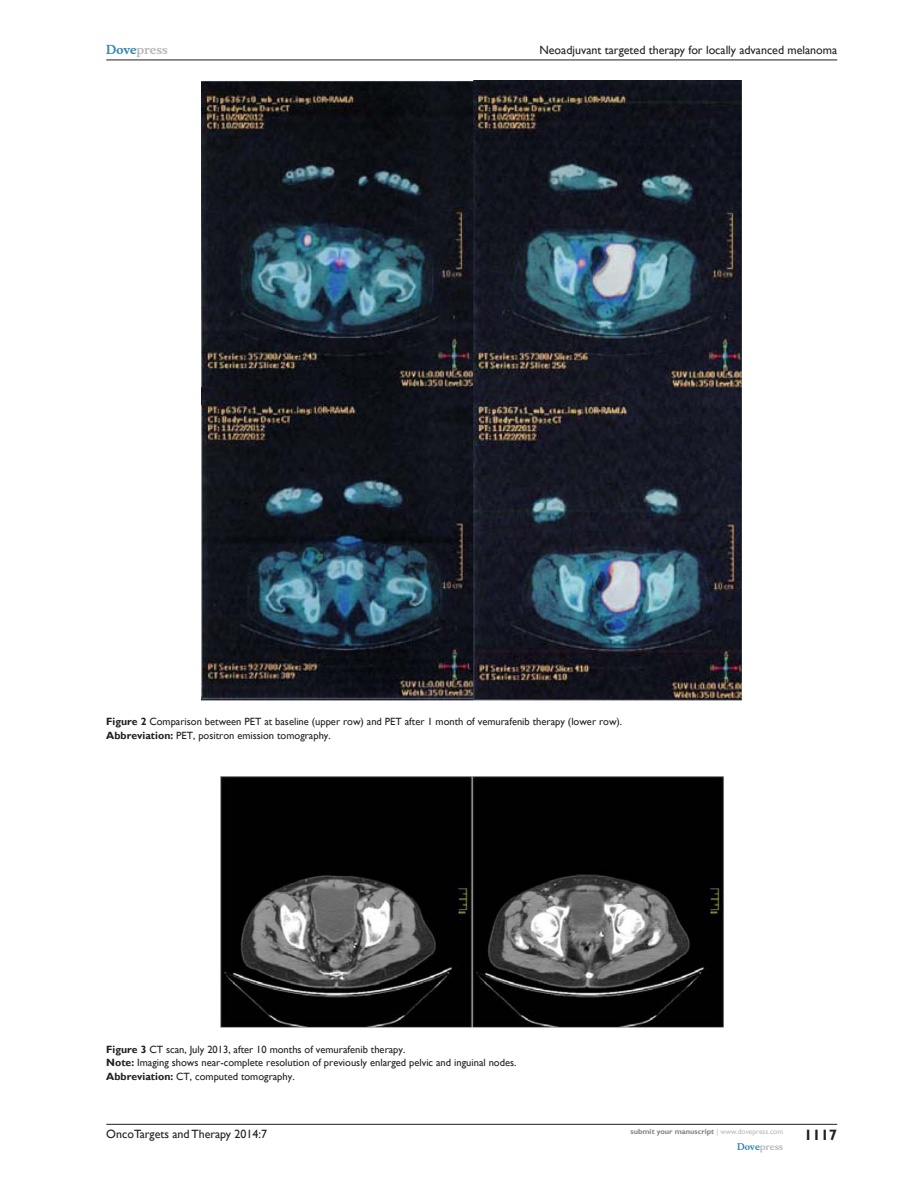
<style>
.page{position:relative;width:918px;height:1188px;background:#fff}
.page>*{position:absolute;margin:0;border:0;box-sizing:border-box;transform-origin:0 0}
.RunFolio-R{font:700 15px "Gill Sans";color:#231f20}
.RunH-R{font:12px "Gill Sans";color:#231f20}
.RunF-R{font:12px "Gill Sans";color:#231f20}
.RunH-Brand-R{font:700 12px "Musee";color:#b8b9bc}
.FC{font:10.5px "Gill Sans";color:#231f20}
.RunF-Brand-R{font:700 9px "Musee";color:#b8b9bc}
.RunF-SubmityourMS-R{font:700 7.5px "Gill Sans";color:#808285}
.s1{color:#3485ae}
.s2{font-weight:700}
.s3{font-weight:400;color:#b8b9bc}
</style>
<div class="page">
<hr style="left:106px;top:1124px;width:731px;height:1px;background:#231f20">
<hr style="left:106px;top:60px;width:731px;height:1px;background:#231f20">
<img style="left:202px;top:81px;width:540px;height:619px">
<img style="left:221px;top:776px;width:502px;height:251px">
<p class="RunH-Brand-R" style="left:106px;top:43px;width:63px"><span class="s1">Dove</span>press</p>
<p class="RunH-R" style="left:540px;top:43px;width:299px">Neoadjuvant targeted therapy for locally advanced melanoma</p>
<p class="FC" style="left:106px;top:716px;width:518px"><span class="s2">Figure 2</span> Comparison between PET at baseline (upper row) and PET after 1 month of vemurafenib therapy (lower row).</p>
<p class="FC" style="left:106px;top:729px;width:226px"><span class="s2">Abbreviation:</span> PET, positron emission tomography.</p>
<p class="FC" style="left:106px;top:1043px;width:301px"><span class="s2">Figure 3</span> CT scan, July 2013, after 10 months of vemurafenib therapy.</p>
<p class="FC" style="left:106px;top:1056px;width:412px"><span class="s2">Note:</span> Imaging shows near-complete resolution of previously enlarged pelvic and inguinal nodes.</p>
<p class="FC" style="left:106px;top:1070px;width:190px"><span class="s2">Abbreviation:</span> CT, computed tomography.</p>
<p class="RunF-R" style="left:106px;top:1127px;width:162px">OncoTargets and Therapy 2014:7</p>
<p class="RunF-SubmityourMS-R" style="left:631px;top:1127px;width:154px">submit your manuscript <span class="s3">| www.dovepress.com</span></p>
<p class="RunF-Brand-R" style="left:737px;top:1141px;width:48px"><span class="s1">Dove</span>press</p>
<p class="RunFolio-R" style="left:804px;top:1126px;width:35px">1117</p>
</div>
